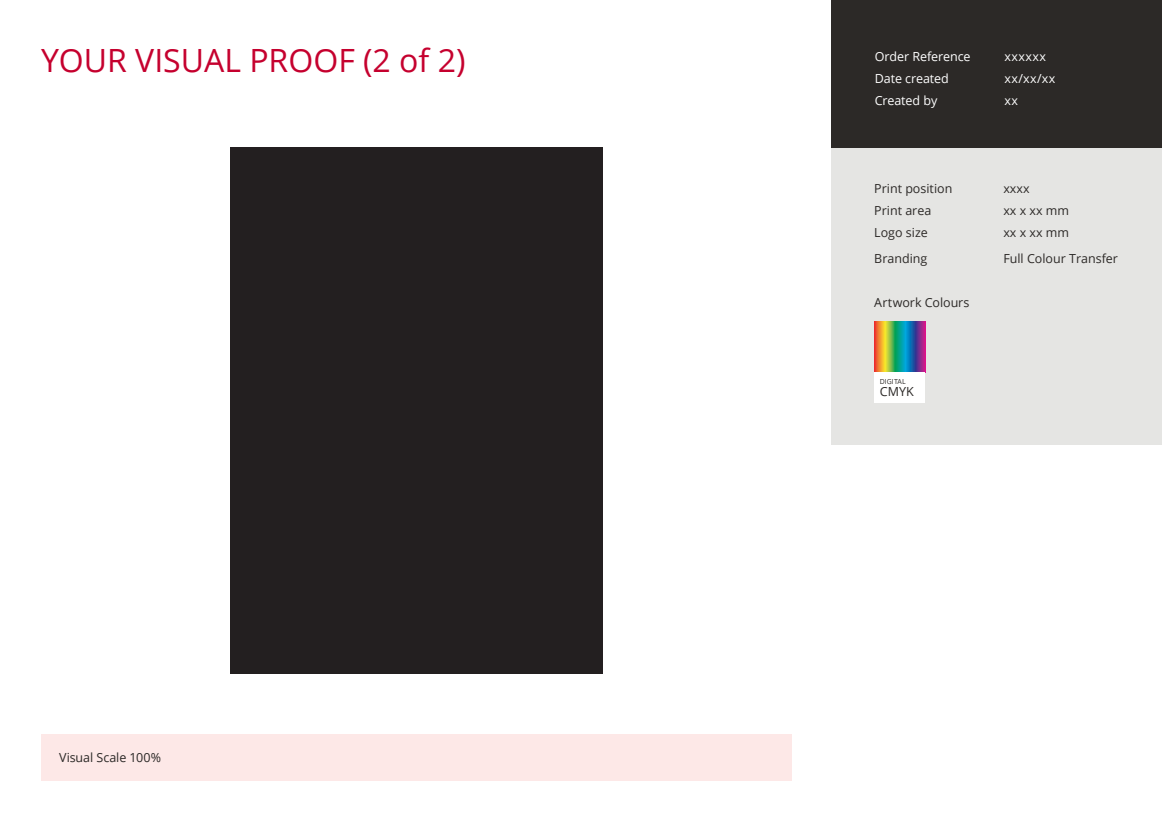
<style>
.page{position:relative;width:1162px;height:822px;background:#fff}
.page>*{position:absolute;margin:0;border:0;box-sizing:border-box;transform-origin:0 0}
.t1{font:32px "Open Sans";color:#c5002e}
.t2{font:12.5px/22.2px "Open Sans";color:#2c2927}
.t3{font:12.5px/22.2px "Open Sans";letter-spacing:-.005em;color:#fff}
.t4{font:12.5px/22.2px "Open Sans";letter-spacing:.035em;color:#fff}
.t5{font:6.94px "Open Sans";letter-spacing:.005em;color:#2c2927}
</style>
<div class="page">
<div style="left:41px;top:734px;width:750px;height:47px;background:#fde8e7"></div>
<div style="left:831px;top:0;width:331px;height:149px;background:#2c2927"></div>
<div style="left:831px;top:149px;width:331px;height:296px;background:#e5e5e3"></div>
<svg style="left:874px;top:321px;width:51px;height:51px;background:#6b8375"></svg>
<div style="left:874px;top:372px;width:51px;height:31px;background:#fff"></div>
<div style="left:230px;top:148px;width:372px;height:526px;background:#231f20"></div>
<h1 class="t1" style="left:41px;top:38px;width:426px">YOUR VISUAL PROOF (2 of 2)</h1>
<p class="t2" style="left:59px;top:746px;width:103px">Visual Scale 100%</p>
<p class="t3" style="left:875px;top:45px;width:97px">Order Reference<br>Date created<br>Created by</p>
<p class="t4" style="left:1004px;top:45px;width:53px">xxxxxx xx/xx/xx xx</p>
<p class="t2" style="left:874px;top:177px;width:80px">Print position<br>Print area<br>Logo size</p>
<p class="t2" style="left:1003px;top:177px;width:67px">xxxx<br>xx x xx mm xx x xx mm</p>
<p class="t2" style="left:874px;top:247px;width:55px">Branding</p>
<p class="t2" style="left:1003px;top:247px;width:116px">Full Colour Transfer</p>
<p class="t2" style="left:874px;top:291px;width:97px">Artwork Colours</p>
<p class="t5" style="left:880px;top:376px;width:27px">DIGITAL</p>
<p class="t2" style="left:880px;top:380px;width:35px">CMYK</p>
</div>
